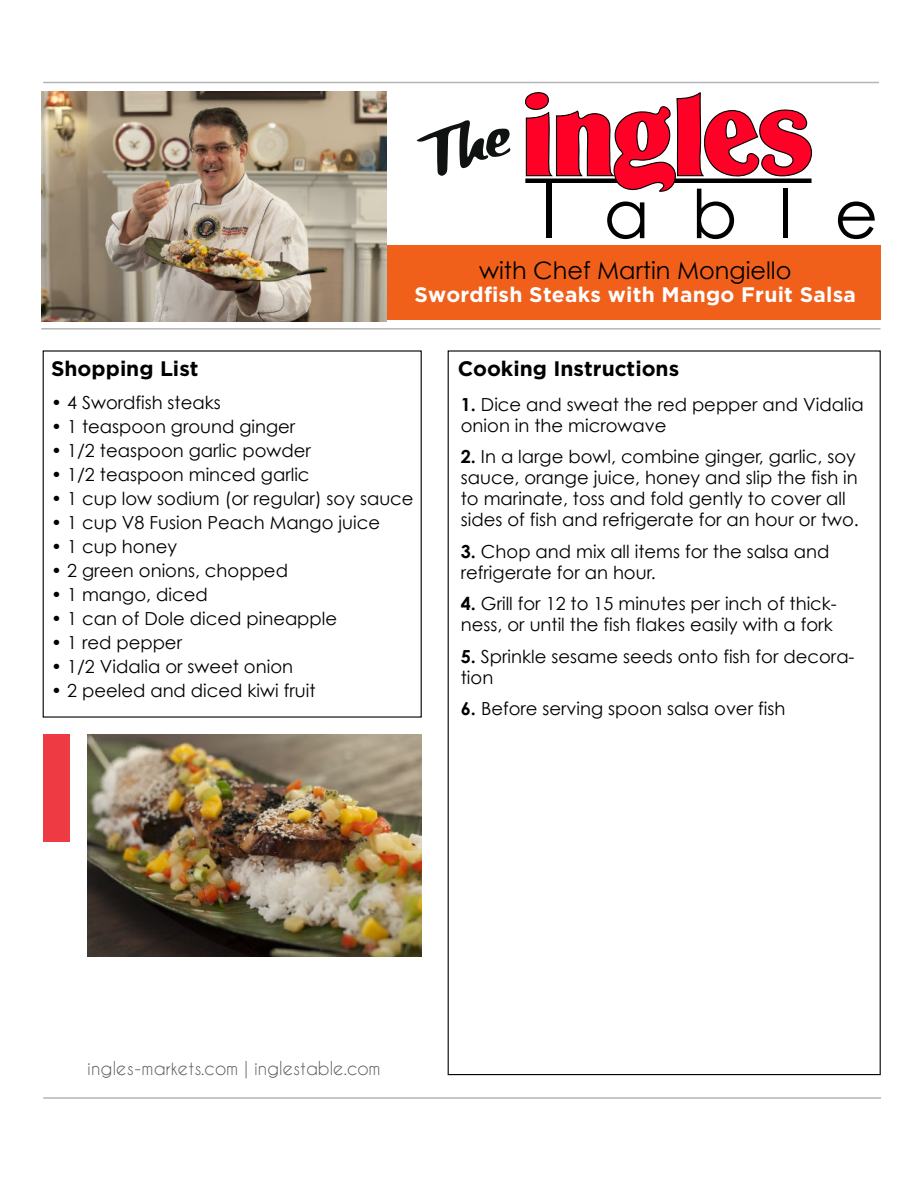
<style>
.page{position:relative;width:918px;height:1188px;background:#fff}
.page>*{position:absolute;margin:0;border:0;box-sizing:border-box;transform-origin:0 0}
.t1{font:67.2px "Century Gothic";color:#000}
.t2{font:24px "Century Gothic";color:#000}
.t3{font:700 21px "Gotham";letter-spacing:.01em;color:#fff}
.t4{font:700 21px "Gotham";color:#000}
.t5{font:18px/21px "Century Gothic";color:#000}
.t6{font:18px "Caviar Dreams";color:#595959}
.s1{font-size:75.6px}
.s2{font-weight:700}
</style>
<div class="page">
<div style="left:378px;top:245px;width:502px;height:75px;background:#f1601b"></div>
<hr style="left:43px;top:82px;width:836px;height:1px;background:#b5b5b5">
<hr style="left:43px;top:1097px;width:838px;height:2px;background:#b5b5b5">
<hr style="left:41px;top:328px;width:839px;height:2px;background:#b5b5b5">
<div style="left:43px;top:734px;width:27px;height:108px;background:#ee3a43"></div>
<img style="left:87px;top:734px;width:334px;height:222px">
<img style="left:41px;top:92px;width:346px;height:229px">
<svg style="left:525px;top:92px;width:287px;height:100px"></svg>
<svg style="left:417px;top:120px;width:94px;height:56px"></svg>
<h1 class="t1" style="left:542px;top:173px;width:338px"><span class="s1">l</span>able</h1>
<h2 class="t2" style="left:479px;top:256px;width:314px">with Chef Martin Mongiello</h2>
<p class="t4" style="left:51px;top:355px;width:149px">Shopping List</p>
<p class="t3" style="left:414px;top:280px;width:443px">Swordfish Steaks with Mango Fruit Salsa</p>
<p class="t4" style="left:458px;top:355px;width:223px">Cooking Instructions</p>
<p class="t5" style="left:51px;top:392px;width:171px">• 4 Swordfish steaks</p>
<p class="t5" style="left:51px;top:416px;width:246px">• 1 teaspoon ground ginger</p>
<p class="t5" style="left:51px;top:440px;width:261px">• 1/2 teaspoon garlic powder</p>
<p class="t5" style="left:51px;top:464px;width:260px">• 1/2 teaspoon minced garlic</p>
<p class="t5" style="left:51px;top:488px;width:364px">• 1 cup low sodium (or regular) soy sauce</p>
<p class="t5" style="left:51px;top:512px;width:330px">• 1 cup V8 Fusion Peach Mango juice</p>
<p class="t5" style="left:51px;top:536px;width:127px">• 1 cup honey</p>
<p class="t5" style="left:51px;top:560px;width:238px">• 2 green onions, chopped</p>
<p class="t5" style="left:51px;top:584px;width:158px">• 1 mango, diced</p>
<p class="t5" style="left:51px;top:608px;width:287px">• 1 can of Dole diced pineapple</p>
<p class="t5" style="left:51px;top:632px;width:132px">• 1 red pepper</p>
<p class="t5" style="left:51px;top:656px;width:243px">• 1/2 Vidalia or sweet onion</p>
<p class="t5" style="left:51px;top:680px;width:266px">• 2 peeled and diced kiwi fruit</p>
<p class="t5" style="left:461px;top:393px;width:404px"><span class="s2">1.</span> Dice and sweat the red pepper and Vidalia onion in the microwave</p>
<p class="t5" style="left:461px;top:446px;width:400px"><span class="s2">2.</span> In a large bowl, combine ginger, garlic, soy sauce, orange juice, honey and slip the fish in to marinate, toss and fold gently to cover all sides of fish and refrigerate for an hour or two.</p>
<p class="t5" style="left:461px;top:540px;width:370px"><span class="s2">3.</span> Chop and mix all items for the salsa and refrigerate for an hour.</p>
<p class="t5" style="left:461px;top:593px;width:378px"><span class="s2">4.</span> Grill for 12 to 15 minutes per inch of thick&shy;ness, or until the fish flakes easily with a fork</p>
<p class="t5" style="left:461px;top:645px;width:395px"><span class="s2">5.</span> Sprinkle sesame seeds onto fish for decora&shy;tion</p>
<p class="t5" style="left:461px;top:698px;width:326px"><span class="s2">6.</span> Before serving spoon salsa over fish</p>
<p class="t6" style="left:87px;top:1057px;width:295px">ingles-markets.com | inglestable.com</p>
</div>
